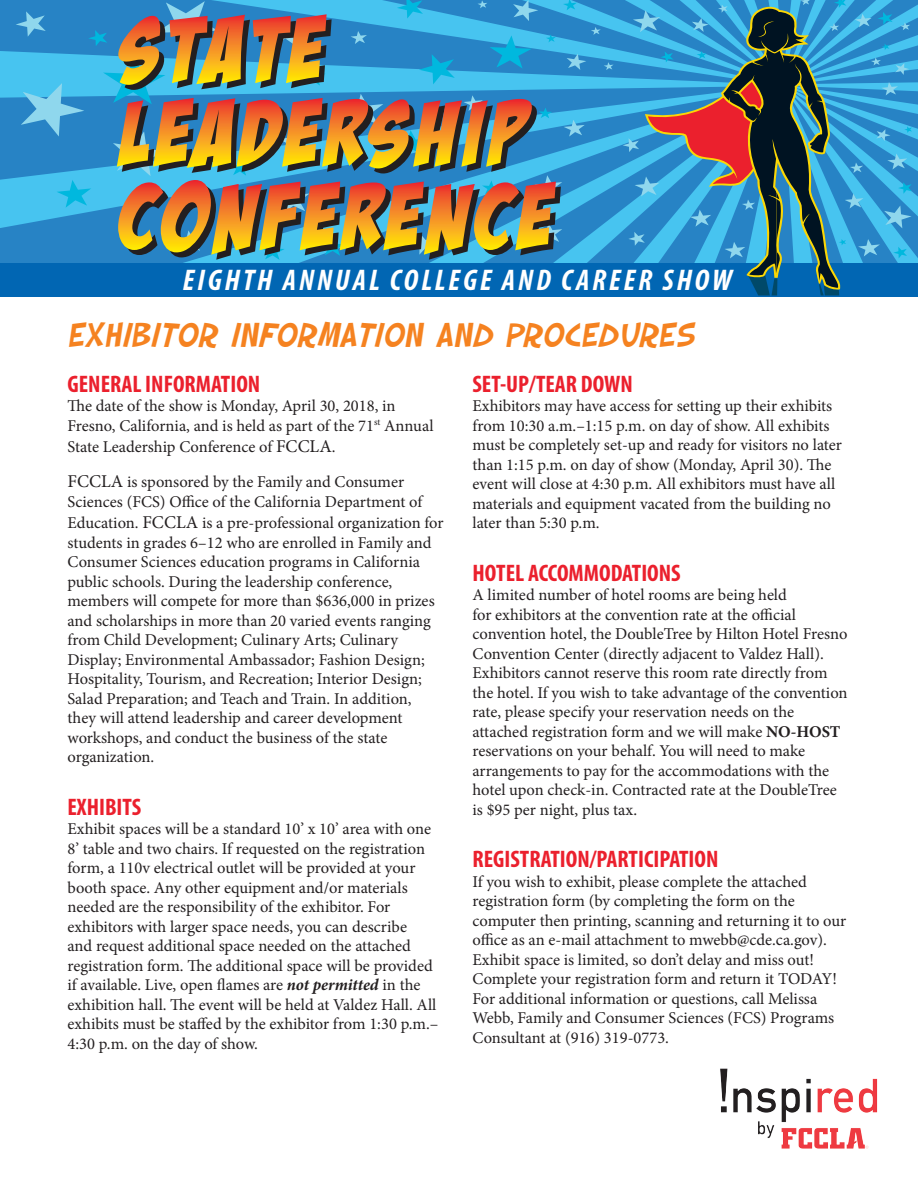
<style>
.page{position:relative;width:918px;height:1188px;background:#fff}
.page>*{position:absolute;margin:0;border:0;box-sizing:border-box;transform-origin:0 0}
.subhead3{font:italic 36px "SF Slapstick Comic";letter-spacing:.05em;color:#f58220}
.t1{font:italic 700 condensed 30px "Myriad Pro";letter-spacing:.1em;color:#fff}
.SUBHEAD{font:700 condensed 24px "Myriad Pro";color:#eb202d}
.text2{font:16.5px/19.5px "Minion Pro";letter-spacing:-.005em;color:#231f20}
.s1{font-size:18px}
.s2{font-weight:700;font-style:italic}
.s3{font-weight:700}
</style>
<div class="page">
<svg style="left:0;top:0;width:918px;height:263px;background:#329ad4"></svg>
<div style="left:0;top:263px;width:918px;height:33px;background:#0166b3"></div>
<svg style="left:623px;top:0;width:289px;height:295px;background:#3b83aa"></svg>
<svg style="left:16px;top:0;width:598px;height:260px;background:#668d93"></svg>
<img style="left:720px;top:1068px;width:158px;height:81px">
<h2 class="t1" style="left:183px;top:261px;width:551px">EIGHTH ANNUAL COLLEGE AND CAREER SHOW</h2>
<p class="subhead3" style="left:68px;top:312px;width:627px">EXHIBITOR INFORMATION AND PROCEDURES</p>
<p class="SUBHEAD" style="left:68px;top:369px;width:194px">GENERAL INFORMATION</p>
<p class="text2" style="left:68px;top:396px;width:368px">The date of the show is Monday, April 30, 2018, in<br>Fresno, California, and is held as part of the 71<sup>st</sup> Annual</p>
<p class="text2" style="left:68px;top:437px;width:270px">State Leadership Conference of <span class="s1">FCCLA</span>.</p>
<p class="text2" style="left:68px;top:472px;width:356px"><span class="s1">FCCLA</span> is sponsored by the Family and Consumer<br>Sciences (FCS) Office of the California Department of</p>
<p class="text2" style="left:68px;top:514px;width:378px">Education. <span class="s1">FCCLA</span> is a pre-professional organization for students in grades 6–12 who are enrolled in Family and Consumer Sciences education programs in California public schools. During the leadership conference, members will compete for more than $636,000 in prizes and scholarships in more than 20 varied events ranging from Child Development; Culinary Arts; Culinary Display; Environmental Ambassador; Fashion Design; Hospitality, Tourism, and Recreation; Interior Design; Salad Preparation; and Teach and Train. In addition, they will attend leadership and career development workshops, and conduct the business of the state organization.</p>
<p class="SUBHEAD" style="left:68px;top:792px;width:75px">EXHIBITS</p>
<p class="text2" style="left:68px;top:820px;width:372px">Exhibit spaces will be a standard 10’ x 10’ area with one 8’ table and two chairs. If requested on the registration form, a 110v electrical outlet will be provided at your booth space. Any other equipment and/or materials needed are the responsibility of the exhibitor. For exhibitors with larger space needs, you can describe<br>and request additional space needed on the attached registration form. The additional space will be provided if available. Live, open flames are <span class="s2">not permitted</span> in the exhibition hall. The event will be held at Valdez Hall. All exhibits must be staffed by the exhibitor from 1:30 p.m.– 4:30 p.m. on the day of show.</p>
<p class="SUBHEAD" style="left:472px;top:369px;width:162px">SET-UP/TEAR DOWN</p>
<p class="text2" style="left:472px;top:396px;width:371px">Exhibitors may have access for setting up their exhibits from 10:30 a.m.–1:15 p.m. on day of show. All exhibits must be completely set-up and ready for visitors no later than 1:15 p.m. on day of show (Monday, April 30). The event will close at 4:30 p.m. All exhibitors must have all materials and equipment vacated from the building no later than 5:30 p.m.</p>
<p class="SUBHEAD" style="left:472px;top:558px;width:210px">HOTEL ACCOMMODATIONS</p>
<p class="text2" style="left:472px;top:585px;width:377px">A limited number of hotel rooms are being held<br>for exhibitors at the convention rate at the official convention hotel, the DoubleTree by Hilton Hotel Fresno Convention Center (directly adjacent to Valdez Hall).<br>Exhibitors cannot reserve this room rate directly from the hotel. If you wish to take advantage of the convention rate, please specify your reservation needs on the attached registration form and we will make <span class="s3">NO-HOST </span>reservations on your behalf. You will need to make arrangements to pay for the accommodations with the hotel upon check-in. Contracted rate at the DoubleTree is $95 per night, plus tax.</p>
<p class="SUBHEAD" style="left:472px;top:844px;width:248px">REGISTRATION/PARTICIPATION</p>
<p class="text2" style="left:472px;top:872px;width:375px">If you wish to exhibit, please complete the attached registration form (by completing the form on the computer then printing, scanning and returning it to our office as an e-mail attachment to mwebb@cde.ca.gov).<br>Exhibit space is limited, so don’t delay and miss out!<br>Complete your registration form and return it TODAY!<br>For additional information or questions, call Melissa Webb, Family and Consumer Sciences (FCS) Programs Consultant at (916) 319-0773.</p>
</div>
